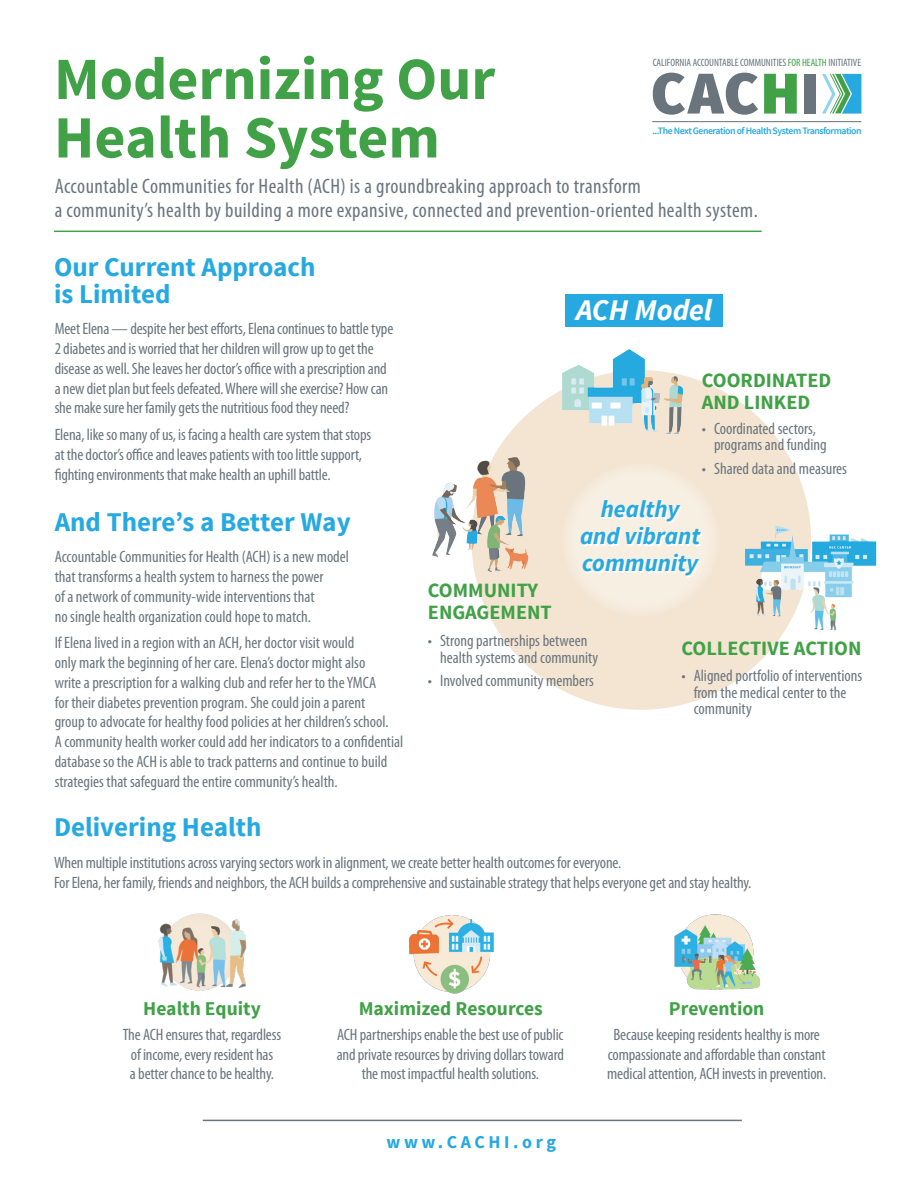
<style>
.page{position:relative;width:918px;height:1188px;background:#fff}
.page>*{position:absolute;margin:0;border:0;box-sizing:border-box;transform-origin:0 0}
.t1{font:700 60px/58.5px "Source Sans Pro";color:#41a147}
.t2{font:italic 700 30px "Source Sans Pro";color:#fff}
.t3{font:700 27px/27px "Source Sans Pro";color:#26a9e1}
.t4{font:italic 700 24px/27px "Source Sans Pro";color:#26a9e1;text-align:center}
.t5{font:condensed 21px/24px "Myriad Pro";letter-spacing:.02em;color:#6b757e}
.t6{font:700 20.25px/21.6px "Source Sans Pro";color:#41a147}
.t7{font:700 19.5px "Source Sans Pro";color:#41a147}
.t8{font:700 18px "Source Sans Pro";letter-spacing:.2em;color:#26a9e1}
.t9{font:condensed 16.5px/19.8px "Myriad Pro";letter-spacing:-.01em;color:#6b757e}
.t10{font:condensed 10.65px "Myriad Pro";letter-spacing:-.005em;color:#68747b}
.t11{font:600 9.9px "Source Sans Pro";letter-spacing:-.05em;color:#27a9e1}
.s1{color:#42a147}
</style>
<div class="page">
<hr style="left:54px;top:231px;width:708px;height:1px;background:#41a147">
<img style="left:158px;top:913px;width:89px;height:78px">
<img style="left:674px;top:914px;width:86px;height:76px">
<img style="left:409px;top:915px;width:85px;height:79px">
<hr style="left:203px;top:1120px;width:539px;height:1px;background:#6b757e">
<svg style="left:476px;top:294px;width:334px;height:416px"></svg>
<div style="left:474px;top:372px;width:335px;height:336px;background:#f3e5d2;border-radius:50%"></div>
<img style="left:432px;top:455px;width:97px;height:124px">
<img style="left:745px;top:523px;width:132px;height:109px">
<img style="left:556px;top:339px;width:131px;height:95px">
<div style="left:562px;top:463px;width:158px;height:153px;background:#f8efe3;border-radius:50%"></div>
<div style="left:566px;top:294px;width:157px;height:33px;background:#26a9e1"></div>
<hr style="left:652px;top:121px;width:209px;height:1px;background:#6b777a">
<svg style="left:653px;top:73px;width:105px;height:42px"></svg>
<svg style="left:764px;top:74px;width:33px;height:40px"></svg>
<div style="left:804px;top:74px;width:12px;height:40px;background:#69747c"></div>
<svg style="left:822px;top:74px;width:39px;height:40px"></svg>
<p class="t1" style="left:54px;top:52px;width:443px">Modernizing Our<br>Health System</p>
<p class="t5" style="left:55px;top:173px;width:705px">Accountable Communities for Health (ACH) is a groundbreaking approach to transform<br>a community’s health by building a more expansive, connected and prevention-oriented health system.</p>
<p class="t3" style="left:54px;top:254px;width:263px">Our Current Approach is Limited</p>
<p class="t9" style="left:55px;top:319px;width:340px">Meet Elena — despite her best efforts, Elena continues to battle type 2 diabetes and is worried that her children will grow up to get the disease as well. She leaves her doctor’s office with a prescription and a new diet plan but feels defeated. Where will she exercise? How can she make sure her family gets the nutritious food they need?</p>
<p class="t9" style="left:55px;top:424px;width:318px">Elena, like so many of us, is facing a health care system that stops at the doctor’s office and leaves patients with too little support, fighting environments that make health an uphill battle.</p>
<p class="t3" style="left:55px;top:510px;width:298px">And There’s a Better Way</p>
<p class="t9" style="left:55px;top:547px;width:296px">Accountable Communities for Health (ACH) is a new model that transforms a health system to harness the power<br>of a network of community-wide interventions that<br>no single health organization could hope to match.</p>
<p class="t9" style="left:55px;top:633px;width:350px">If Elena lived in a region with an ACH, her doctor visit would<br>only mark the beginning of her care. Elena’s doctor might also<br>write a prescription for a walking club and refer her to the YMCA<br>for their diabetes prevention program. She could join a parent<br>group to advocate for healthy food policies at her children’s school.<br>A community health worker could add her indicators to a confidential database so the ACH is able to track patterns and continue to build strategies that safeguard the entire community’s health.</p>
<p class="t3" style="left:54px;top:814px;width:209px">Delivering Health</p>
<p class="t9" style="left:54px;top:853px;width:699px">When multiple institutions across varying sectors work in alignment, we create better health outcomes for everyone.<br>For Elena, her family, friends and neighbors, the ACH builds a comprehensive and sustainable strategy that helps everyone get and stay healthy.</p>
<p class="t10" style="left:653px;top:56px;width:210px">CALIFORNIA ACCOUNTABLE COMMUNITIES<span class="s1">FOR HEALTH</span> INITIATIVE</p>
<p class="t11" style="left:652px;top:125px;width:211px">...The Next Generation of Health System Transformation</p>
<p class="t2" style="left:576px;top:291px;width:137px">ACH Model</p>
<p class="t6" style="left:702px;top:370px;width:131px">COORDINATED<br>AND LINKED</p>
<p class="t9" style="left:714px;top:420px;width:114px;line-height:16.5px;text-indent:-12px">• Coordinated sectors, programs and funding</p>
<p class="t9" style="left:702px;top:459px;width:147px">• Shared data and measures</p>
<p class="t4" style="left:580px;top:496px;width:122px">healthy and vibrant community</p>
<p class="t6" style="left:428px;top:580px;width:125px">COMMUNITY<br>ENGAGEMENT</p>
<p class="t9" style="left:440px;top:632px;width:160px;line-height:16.5px;text-indent:-12px">• Strong partnerships between health systems and community</p>
<p class="t9" style="left:428px;top:671px;width:168px">• Involved community members</p>
<p class="t6" style="left:682px;top:638px;width:182px">COLLECTIVE ACTION</p>
<p class="t9" style="left:694px;top:668px;width:170px;line-height:16.5px;text-indent:-12px">• Aligned portfolio of interventions from the medical center to the community</p>
<p class="t7" style="left:143px;top:996px;width:119px">Health Equity</p>
<p class="t9" style="left:123px;top:1024px;width:160px;text-align:center">The ACH ensures that, regardless of income, every resident has<br>a better chance to be healthy.</p>
<p class="t7" style="left:359px;top:996px;width:186px">Maximized Resources</p>
<p class="t9" style="left:337px;top:1024px;width:229px;text-align:center">ACH partnerships enable the best use of public and private resources by driving dollars toward the most impactful health solutions.</p>
<p class="t8" style="left:386px;top:1130px;width:171px">www.CACHI.org</p>
<p class="t7" style="left:669px;top:996px;width:97px">Prevention</p>
<p class="t9" style="left:607px;top:1024px;width:221px;text-align:center">Because keeping residents healthy is more compassionate and affordable than constant medical attention, ACH invests in prevention.</p>
</div>
